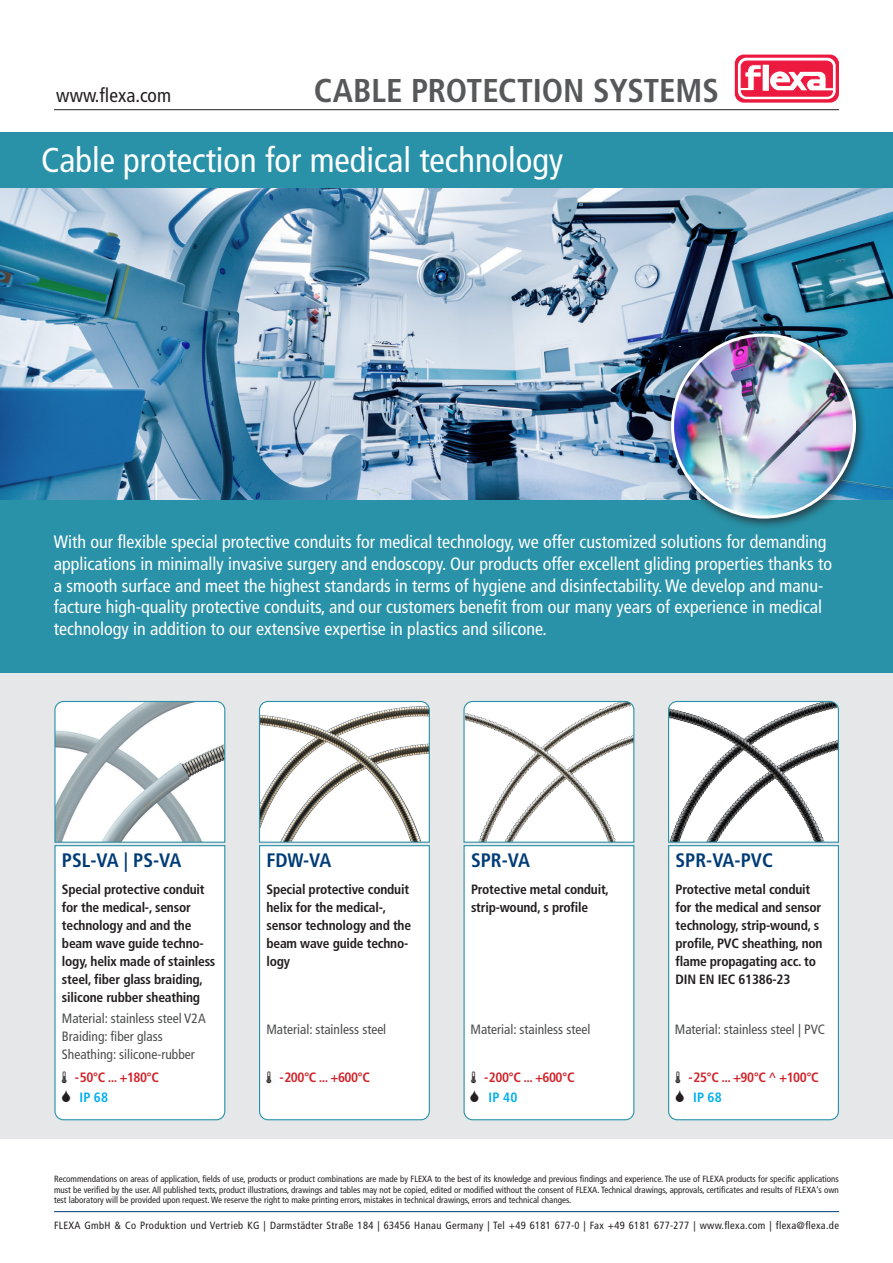
<style>
.page{position:relative;width:893px;height:1263px;background:#fff}
.page>*{position:absolute;margin:0;border:0;box-sizing:border-box;transform-origin:0 0}
.t1{font:condensed 34.5px "Frutiger LT Std";color:#fff}
.t2{font:700 condensed 33px "Frutiger LT Std";letter-spacing:-.005em;color:#57585a}
.t3{font:700 condensed 19.5px "Frutiger LT Std";color:#003c76}
.t4{font:condensed 19.5px "Frutiger LT Std";color:#231f20}
.t5{font:condensed 18px/21.6px "Frutiger LT Std";color:#fff}
.t6{font:700 condensed 13.5px/18px "Frutiger LT Std";letter-spacing:-.015em;color:#231f20}
.t7{font:condensed 13.5px/18px "Frutiger LT Std";color:#4b4c4d}
.t8{font:700 condensed 13.5px/19.8px "Frutiger LT Std";letter-spacing:-.035em;color:#d1232a}
.t9{font:700 condensed 13.5px "Frutiger LT Std";color:#00aeef}
.t10{font:condensed 10.5px "Frutiger LT Std";letter-spacing:.03em;color:#231f20}
.t11{font:condensed 9px/10.8px "Frutiger LT Std";color:#231f20;text-align:justify}
.s1{color:#00aeef}
</style>
<div class="page">
<div style="left:0;top:673px;width:893px;height:465px;background:#e6e7e9"></div>
<hr style="left:54px;top:1211px;width:785px;height:1px;background:#003c76">
<img style="left:0;top:187px;width:893px;height:313px">
<div style="left:0;top:500px;width:893px;height:173px;background:#2992a8"></div>
<div style="left:0;top:132px;width:893px;height:55px;background:#2992a8"></div>
<hr style="left:54px;top:109px;width:785px;height:1px;background:#231f20">
<svg style="left:735px;top:55px;width:104px;height:48px"></svg>
<svg style="left:738px;top:58px;width:98px;height:41px"></svg>
<svg style="left:741px;top:61px;width:92px;height:35px"></svg>
<div style="left:665px;top:328px;width:203px;height:203px;background:#231f20;opacity:.75"></div>
<img style="left:672px;top:335px;width:182px;height:182px;border-radius:91px">
<div style="left:54px;top:845px;width:172px;height:276px;background:#fff"></div>
<svg style="left:54px;top:700px;width:172px;height:143px;background:#d4dcde"></svg>
<div style="left:259px;top:845px;width:171px;height:276px;background:#fff"></div>
<svg style="left:258px;top:700px;width:172px;height:143px;background:#dadbd9"></svg>
<div style="left:463px;top:845px;width:172px;height:276px;background:#fff"></div>
<svg style="left:463px;top:700px;width:172px;height:143px;background:#e5e7e7"></svg>
<div style="left:668px;top:845px;width:171px;height:276px;background:#fff"></div>
<svg style="left:668px;top:700px;width:171px;height:143px;background:#d0d4d5"></svg>
<svg style="left:62px;top:1071px;width:5px;height:12px"></svg>
<svg style="left:57px;top:1090px;width:31px;height:13px"></svg>
<svg style="left:267px;top:1071px;width:4px;height:12px"></svg>
<svg style="left:471px;top:1071px;width:5px;height:12px"></svg>
<svg style="left:470px;top:1090px;width:26px;height:13px"></svg>
<svg style="left:676px;top:1071px;width:4px;height:12px"></svg>
<svg style="left:671px;top:1090px;width:31px;height:13px"></svg>
<p class="t4" style="left:56px;top:84px;width:116px">www.flexa.com</p>
<p class="t2" style="left:314px;top:71px;width:407px">CABLE PROTECTION SYSTEMS</p>
<p class="t1" style="left:41px;top:140px;width:524px">Cable protection for medical technology</p>
<p class="t5" style="left:54px;top:531px;width:780px">With our flexible special protective conduits for medical technology, we offer customized solutions for demanding applications in minimally invasive surgery and endoscopy. Our products offer excellent gliding properties thanks to a smooth surface and meet the highest standards in terms of hygiene and disinfectability. We develop and manu&shy;facture high-quality protective conduits, and our customers benefit from our many years of experience in medical technology in addition to our extensive expertise in plastics and silicone.</p>
<p class="t3" style="left:62px;top:849px;width:121px">PSL-VA | PS-VA</p>
<p class="t6" style="left:62px;top:880px;width:155px">Special protective conduit for the medical-, sensor technology and and the beam wave guide techno&shy;logy, helix made of stainless steel, fiber glass braiding, silicone rubber sheathing</p>
<p class="t3" style="left:266px;top:849px;width:66px">FDW-VA</p>
<p class="t6" style="left:266px;top:880px;width:146px">Special protective conduit helix for the medical-, sensor technology and the beam wave guide techno&shy;logy</p>
<p class="t3" style="left:471px;top:849px;width:60px">SPR-VA</p>
<p class="t6" style="left:471px;top:880px;width:140px">Protective metal conduit, strip-wound, s profile</p>
<p class="t3" style="left:676px;top:849px;width:99px">SPR-VA-PVC</p>
<p class="t6" style="left:676px;top:880px;width:148px">Protective metal conduit for the medical and sensor technology, strip-wound, s profile, PVC sheathing, non flame propagating acc. to<br>DIN EN IEC 61386-23</p>
<p class="t7" style="left:62px;top:1009px;width:145px">Material: stainless steel V2A<br>Braiding: fiber glass<br>Sheathing: silicone-rubber</p>
<p class="t7" style="left:266px;top:1020px;width:121px">Material: stainless steel</p>
<p class="t7" style="left:470px;top:1020px;width:121px">Material: stainless steel</p>
<p class="t7" style="left:675px;top:1020px;width:152px">Material: stainless steel | PVC</p>
<p class="t8" style="left:79px;top:1067px;width:81px;text-indent:-5px">-50°C ... +180°C<br><span class="s1">IP 68</span></p>
<p class="t8" style="left:279px;top:1067px;width:92px">-200°C ... +600°C</p>
<p class="t8" style="left:484px;top:1067px;width:92px">-200°C ... +600°C</p>
<p class="t9" style="left:489px;top:1089px;width:30px">IP 40</p>
<p class="t8" style="left:693px;top:1067px;width:127px;text-indent:-5px">-25°C ... +90°C ^ +100°C<br><span class="s1">IP 68</span></p>
<p class="t11" style="left:54px;top:1173px;width:786px">Recommendations on areas of application, fields of use, products or product combinations are made by FLEXA to the best of its knowledge and previous findings and experience. The use of FLEXA products for specific applications must be verified by the user. All published texts, product illustrations, drawings and tables may not be copied, edited or modified without the consent of FLEXA. Technical drawings, approvals, certificates and results of FLEXA‘s own test laboratory will be provided upon request. We reserve the right to make printing errors, mistakes in technical drawings, errors and technical changes.</p>
<p class="t10" style="left:54px;top:1219px;width:786px">FLEXA GmbH &amp; Co Produktion und Vertrieb KG | Darmstädter Straße 184 | 63456 Hanau Germany | Tel +49 6181 677-0 | Fax +49 6181 677-277 | www.flexa.com | flexa@flexa.de</p>
</div>
